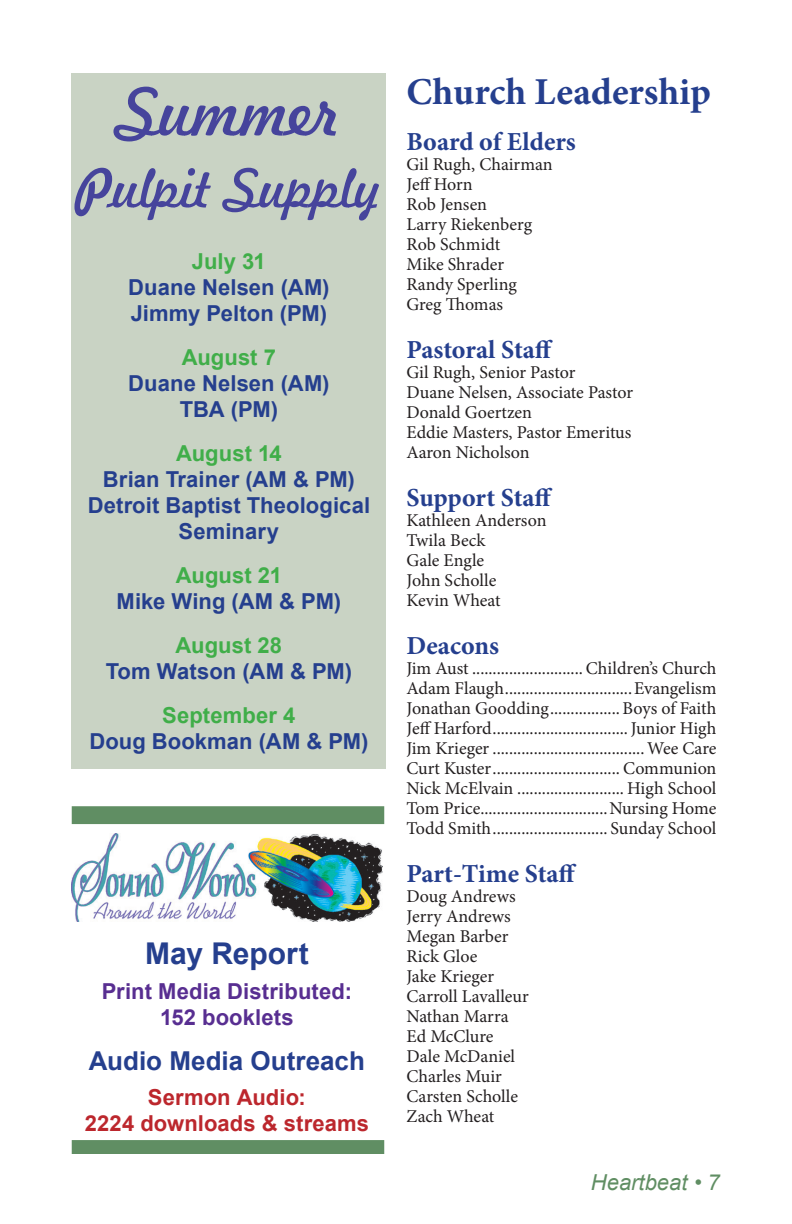
<style>
.page{position:relative;width:792px;height:1224px;background:#fff}
.page>*{position:absolute;margin:0;border:0;box-sizing:border-box;transform-origin:0 0}
.t1{font:64px "Freehand 521 BT Regular C";letter-spacing:-.01em;color:#46449c}
.t2{font:52px "Freehand 521 BT Regular C";letter-spacing:-.01em;color:#46449c}
.t3{font:700 38px "Minion Pro";color:#253f8e}
.Text{font:700 30px "Arial";color:#253f8e}
.t4{font:700 26px "Minion Pro";color:#253f8e}
.Text-2{font:700 26px "Arial";color:#253f8e}
.Subhead{font:700 22px/26px "Arial";letter-spacing:.005em;color:#253f8e;text-align:center}
.Subhead-2{font:700 22px "Arial";letter-spacing:.005em;color:#40ae49}
.Text-3{font:700 22px/26px "Arial";letter-spacing:.005em;color:#582e91;text-align:center}
.Text-4{font:700 22px/26px "Arial";letter-spacing:.005em;color:#bc272d;text-align:center}
.t5{font:italic 22px "Arial";color:#608e63}
.t6{font:18px "Minion Pro";color:#231f20}
</style>
<div class="page">
<div style="left:72px;top:74px;width:314px;height:695px;background:#c9d3c4"></div>
<img style="left:72px;top:834px;width:311px;height:88px">
<div style="left:72px;top:1140px;width:312px;height:14px;background:#608e63;border:2px solid #608e63"></div>
<div style="left:72px;top:806px;width:312px;height:18px;background:#608e63;border:2px solid #608e63"></div>
<p class="t1" style="left:116px;top:69px;width:226px">Summer</p>
<p class="t2" style="left:76px;top:153px;width:307px">Pulpit Supply</p>
<p class="Subhead-2" style="left:192px;top:249px;width:75px">July 31</p>
<p class="Subhead" style="left:128px;top:275px;width:203px">Duane Nelsen (AM)</p>
<p class="Subhead" style="left:131px;top:301px;width:198px">Jimmy Pelton (PM)</p>
<p class="Subhead-2" style="left:182px;top:345px;width:96px">August 7</p>
<p class="Subhead" style="left:128px;top:371px;width:203px">Duane Nelsen (AM)</p>
<p class="Subhead" style="left:180px;top:397px;width:100px">TBA (PM)</p>
<p class="Subhead-2" style="left:176px;top:441px;width:107px">August 14</p>
<p class="Subhead" style="left:103px;top:467px;width:254px">Brian Trainer (AM &amp; PM)</p>
<p class="Subhead" style="left:88px;top:493px;width:284px">Detroit Baptist Theological<br>Seminary</p>
<p class="Subhead-2" style="left:176px;top:563px;width:108px">August 21</p>
<p class="Subhead" style="left:117px;top:589px;width:226px">Mike Wing (AM &amp; PM)</p>
<p class="Subhead-2" style="left:176px;top:633px;width:108px">August 28</p>
<p class="Subhead" style="left:106px;top:659px;width:248px">Tom Watson (AM &amp; PM)</p>
<p class="Subhead-2" style="left:162px;top:703px;width:135px">September 4</p>
<p class="Subhead" style="left:89px;top:729px;width:280px">Doug Bookman (AM &amp; PM)</p>
<p class="Text" style="left:145px;top:937px;width:165px">May Report</p>
<p class="Text-3" style="left:102px;top:979px;width:252px">Print Media Distributed:<br>152 booklets</p>
<p class="Text-2" style="left:89px;top:1047px;width:277px">Audio Media Outreach</p>
<p class="Text-4" style="left:85px;top:1085px;width:286px">Sermon Audio:<br>2224 downloads &amp; streams</p>
<p class="t3" style="left:406px;top:65px;width:306px">Church Leadership</p>
<p class="t4" style="left:406px;top:123px;width:171px">Board of Elders</p>
<p class="t6" style="left:406px;top:152px;width:148px">Gil Rugh, Chairman</p>
<p class="t6" style="left:406px;top:172px;width:68px">Jeff Horn</p>
<p class="t6" style="left:406px;top:192px;width:82px">Rob Jensen</p>
<p class="t6" style="left:406px;top:212px;width:127px">Larry Riekenberg</p>
<p class="t6" style="left:406px;top:232px;width:95px">Rob Schmidt</p>
<p class="t6" style="left:406px;top:252px;width:99px">Mike Shrader</p>
<p class="t6" style="left:406px;top:272px;width:112px">Randy Sperling</p>
<p class="t6" style="left:406px;top:292px;width:98px">Greg Thomas</p>
<p class="t4" style="left:406px;top:331px;width:148px">Pastoral Staff</p>
<p class="t6" style="left:406px;top:360px;width:170px">Gil Rugh, Senior Pastor</p>
<p class="t6" style="left:406px;top:380px;width:228px">Duane Nelsen, Associate Pastor</p>
<p class="t6" style="left:406px;top:400px;width:127px">Donald Goertzen</p>
<p class="t6" style="left:406px;top:420px;width:226px">Eddie Masters, Pastor Emeritus</p>
<p class="t6" style="left:406px;top:440px;width:125px">Aaron Nicholson</p>
<p class="t4" style="left:406px;top:479px;width:148px">Support Staff</p>
<p class="t6" style="left:406px;top:508px;width:142px">Kathleen Anderson</p>
<p class="t6" style="left:406px;top:528px;width:80px">Twila Beck</p>
<p class="t6" style="left:406px;top:548px;width:79px">Gale Engle</p>
<p class="t6" style="left:406px;top:568px;width:91px">John Scholle</p>
<p class="t6" style="left:406px;top:588px;width:96px">Kevin Wheat</p>
<p class="t4" style="left:406px;top:627px;width:94px">Deacons</p>
<p class="t6" style="left:406px;top:656px;width:311px">Jim Aust ........................... Children’s Church</p>
<p class="t6" style="left:406px;top:676px;width:312px">Adam Flaugh...............................Evangelism</p>
<p class="t6" style="left:406px;top:696px;width:311px">Jonathan Goodding................. Boys of Faith</p>
<p class="t6" style="left:406px;top:716px;width:311px">Jeff Harford.................................Junior High</p>
<p class="t6" style="left:406px;top:736px;width:312px">Jim Krieger ..................................... Wee Care</p>
<p class="t6" style="left:406px;top:756px;width:312px">Curt Kuster............................... Communion</p>
<p class="t6" style="left:406px;top:776px;width:311px">Nick McElvain .......................... High School</p>
<p class="t6" style="left:406px;top:796px;width:311px">Tom Price...............................Nursing Home</p>
<p class="t6" style="left:406px;top:816px;width:312px">Todd Smith............................ Sunday School</p>
<p class="t4" style="left:406px;top:855px;width:172px">Part-Time Staff</p>
<p class="t6" style="left:406px;top:884px;width:111px">Doug Andrews</p>
<p class="t6" style="left:406px;top:904px;width:106px">Jerry Andrews</p>
<p class="t6" style="left:406px;top:924px;width:104px">Megan Barber</p>
<p class="t6" style="left:406px;top:944px;width:72px">Rick Gloe</p>
<p class="t6" style="left:406px;top:964px;width:89px">Jake Krieger</p>
<p class="t6" style="left:406px;top:984px;width:124px">Carroll Lavalleur</p>
<p class="t6" style="left:406px;top:1004px;width:104px">Nathan Marra</p>
<p class="t6" style="left:406px;top:1024px;width:89px">Ed McClure</p>
<p class="t6" style="left:406px;top:1044px;width:110px">Dale McDaniel</p>
<p class="t6" style="left:406px;top:1064px;width:97px">Charles Muir</p>
<p class="t6" style="left:406px;top:1084px;width:113px">Carsten Scholle</p>
<p class="t6" style="left:406px;top:1104px;width:89px">Zach Wheat</p>
<p class="t5" style="left:591px;top:1170px;width:130px">Heartbeat • 7</p>
</div>
